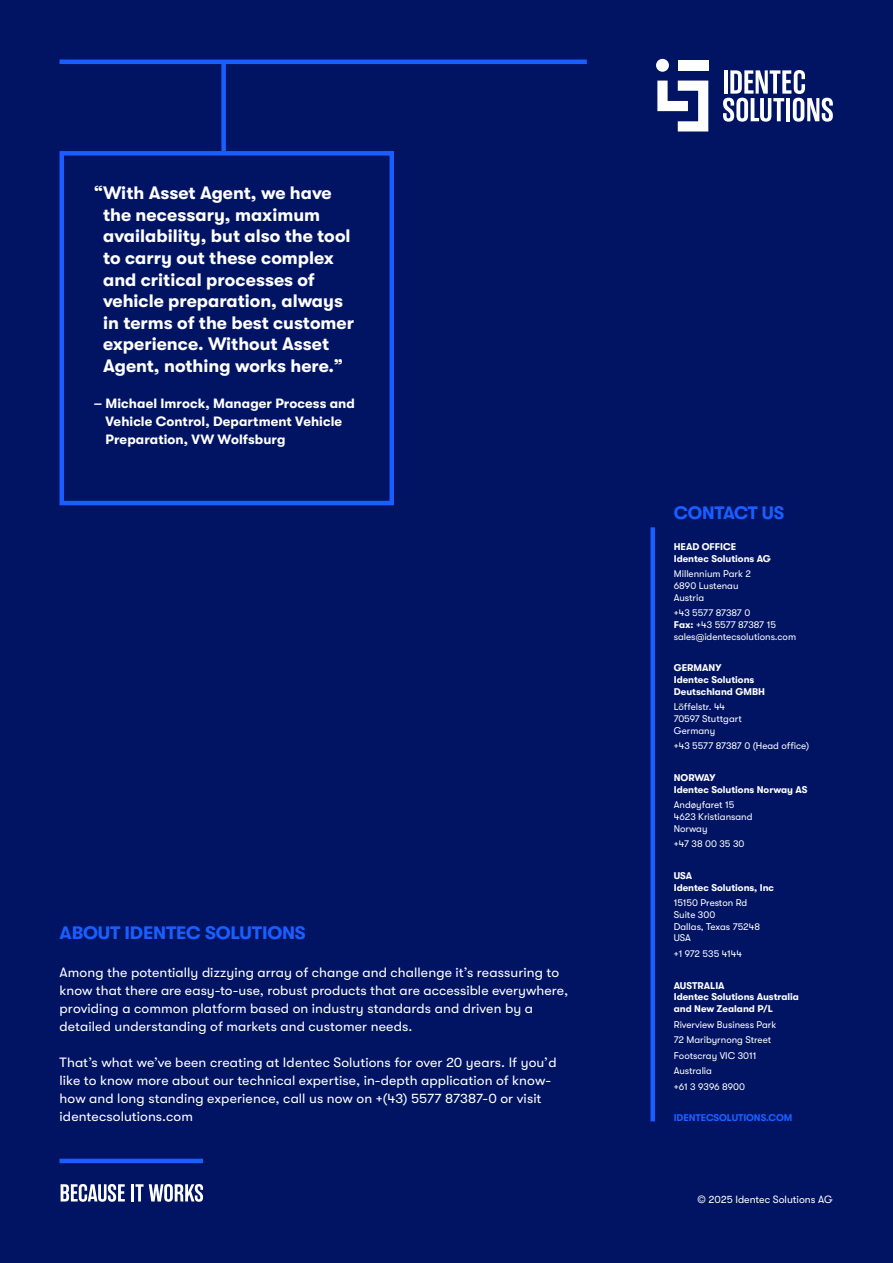
<style>
.page{position:relative;width:893px;height:1263px;background:#001463}
.page>*{position:absolute;margin:0;border:0;box-sizing:border-box;transform-origin:0 0}
.t1{font:700 18px/21.6px "GT Walsheim";color:#fff}
.t2{font:700 18px "GT Walsheim";letter-spacing:-.01em;color:#1a5eff}
.t3{font:13.5px/18px "GT Walsheim";letter-spacing:.005em;color:#fff}
.t4{font:700 13.5px/18px "GT Walsheim";letter-spacing:.005em;color:#fff}
.t5{font:10.5px "GT Walsheim";color:#fff}
.t6{font:9.75px/11.7px "GT Walsheim";color:#fff}
.t7{font:700 9.75px/11.7px "GT Walsheim";color:#fff}
.t8{font:700 9.75px "GT Walsheim";letter-spacing:-.01em;color:#1a5eff}
.s1{font-weight:700}
</style>
<div class="page">
<svg style="left:61px;top:1184px;width:64px;height:18px"></svg>
<hr style="left:131px;top:1184px;width:3px;height:17px;background:#fff">
<svg style="left:135px;top:1184px;width:68px;height:18px"></svg>
<hr style="left:60px;top:1159px;width:143px;height:4px;background:#1a5eff">
<div style="left:60px;top:151px;width:334px;height:354px;border:4px solid #1a5eff"></div>
<hr style="left:60px;top:60px;width:527px;height:4px;background:#1a5eff">
<div style="left:221px;top:62px;width:5px;height:89px;background:#1a5eff"></div>
<div style="left:650px;top:527px;width:5px;height:594px;background:#1a5eff"></div>
<svg style="left:657px;top:81px;width:51px;height:50px"></svg>
<div style="left:678px;top:60px;width:30px;height:10px;background:#fff"></div>
<div style="left:656px;top:59px;width:13px;height:13px;background:#fff;border-radius:50%"></div>
<svg style="left:723px;top:70px;width:110px;height:52px"></svg>
<p class="t1" style="left:103px;top:182px;width:252px;text-indent:-9px">“With Asset Agent, we have the necessary, maximum availability, but also the tool to carry out these complex and critical processes of vehicle preparation, always in terms of the best customer experience. Without Asset<br>Agent, nothing works here.”</p>
<p class="t4" style="left:106px;top:394px;width:251px;text-indent:-12px">– Michael Imrock, Manager Process and<br>Vehicle Control, Department Vehicle<br>Preparation, VW Wolfsburg</p>
<h1 class="t2" style="left:60px;top:923px;width:248px">ABOUT IDENTEC SOLUTIONS</h1>
<p class="t3" style="left:60px;top:964px;width:510px">Among the potentially dizzying array of change and challenge it’s reassuring to know that there are easy-to-use, robust products that are accessible everywhere, providing a common platform based on industry standards and driven by a detailed understanding of markets and customer needs.</p>
<p class="t3" style="left:60px;top:1054px;width:498px">That’s what we’ve been creating at Identec Solutions for over 20 years. If you’d like to know more about our technical expertise, in-depth application of know&shy;how and long standing experience, call us now on +(43) 5577 87387-0 or visit identecsolutions.com</p>
<h1 class="t2" style="left:674px;top:502px;width:112px">CONTACT US</h1>
<p class="t7" style="left:674px;top:541px;width:99px">HEAD OFFICE<br>Identec Solutions AG</p>
<p class="t6" style="left:674px;top:568px;width:79px">Millennium Park 2<br>6890 Lustenau<br>Austria</p>
<p class="t6" style="left:674px;top:607px;width:124px">+43 5577 87387 0<br><span class="s1">Fax:</span> +43 5577 87387 15 sales@identecsolutions.com</p>
<p class="t7" style="left:674px;top:662px;width:93px">GERMANY<br>Identec Solutions<br>Deutschland GMBH</p>
<p class="t6" style="left:674px;top:701px;width:70px">Löffelstr. 44<br>70597 Stuttgart<br>Germany</p>
<p class="t6" style="left:674px;top:740px;width:137px">+43 5577 87387 0 (Head office)</p>
<p class="t7" style="left:674px;top:772px;width:135px">NORWAY<br>Identec Solutions Norway AS</p>
<p class="t6" style="left:674px;top:799px;width:80px">Andøyfaret 15<br>4623 Kristiansand<br>Norway</p>
<p class="t6" style="left:674px;top:838px;width:72px">+47 38 00 35 30</p>
<p class="t7" style="left:674px;top:870px;width:102px">USA<br>Identec Solutions, Inc</p>
<p class="t6" style="left:674px;top:897px;width:88px">15150 Preston Rd<br>Suite 300<br>Dallas, Texas 75248<br>USA</p>
<p class="t6" style="left:674px;top:948px;width:70px">+1 972 535 4144</p>
<p class="t7" style="left:674px;top:979px;width:127px">AUSTRALIA<br>Identec Solutions Australia and New Zealand P/L</p>
<p class="t6" style="left:674px;top:1016px;width:104px;line-height:15.6px">Riverview Business Park<br>72 Maribyrnong Street<br>Footscray VIC 3011<br>Australia<br>+61 3 9396 8900</p>
<p class="t8" style="left:674px;top:1112px;width:120px">IDENTECSOLUTIONS.COM</p>
<p class="t5" style="left:698px;top:1194px;width:137px">© 2025 Identec Solutions AG</p>
</div>
